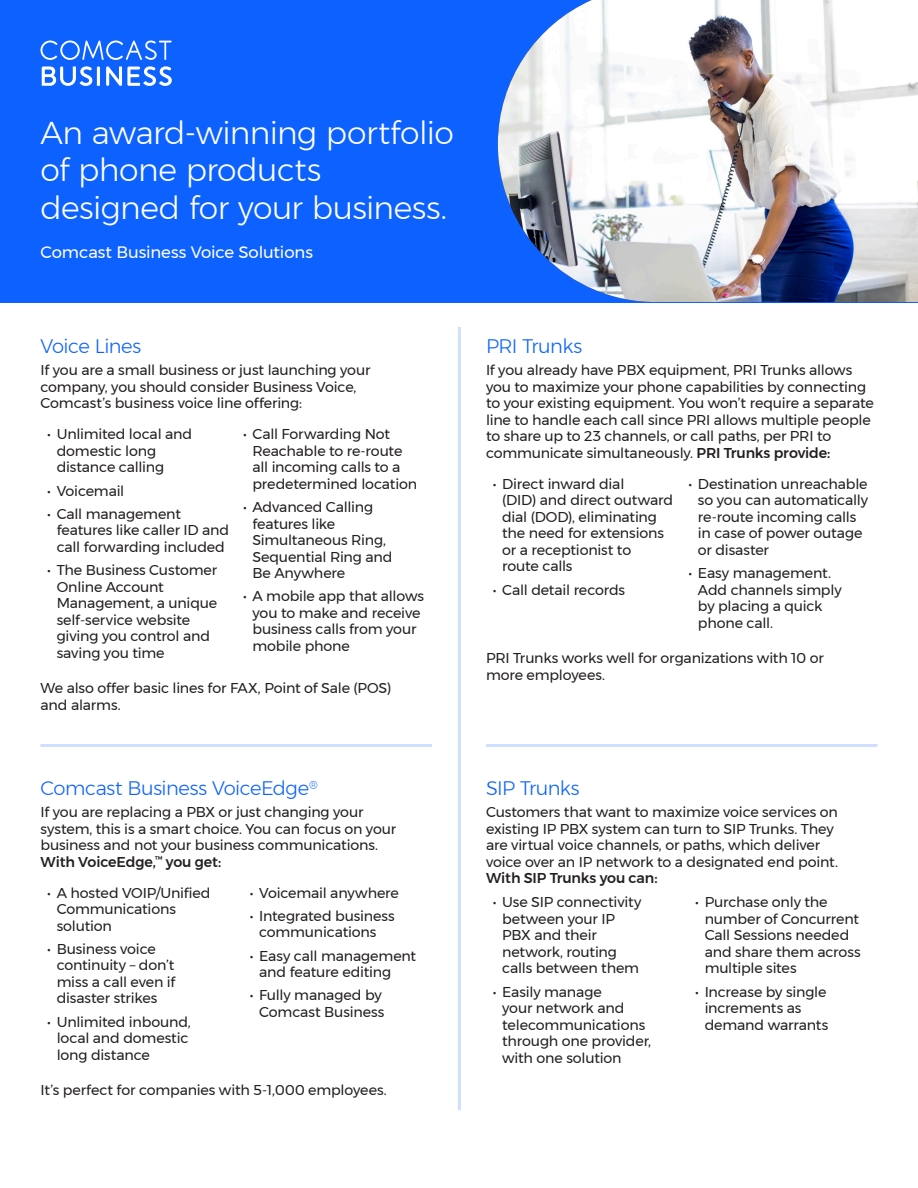
<style>
.page{position:relative;width:918px;height:1188px;background:#fff}
.page>*{position:absolute;margin:0;border:0;box-sizing:border-box;transform-origin:0 0}
._4_Montserrat_Reg_Bo{font:300 31.5px/37.5px "Montserrat";letter-spacing:-.015em;color:#fff}
.t1{font:300 19.5px "Montserrat";letter-spacing:-.025em;color:#0d62ff}
._4_Montserrat_Reg_Bo-2{font:16.5px "Montserrat";letter-spacing:-.005em;color:#fff}
.t2{font:14.25px/16.5px "Montserrat";letter-spacing:-.01em;color:#231f20}
.s1{font-weight:500}
</style>
<div class="page">
<div style="left:0;top:0;width:918px;height:302px;background:#0d62ff"></div>
<svg style="left:40px;top:40px;width:132px;height:46px"></svg>
<img style="left:498px;top:0;width:420px;height:302px">
<hr style="left:458px;top:327px;width:3px;height:783px;background:#cfe0ff">
<hr style="left:40px;top:744px;width:392px;height:3px;background:#cfe0ff">
<hr style="left:486px;top:744px;width:392px;height:3px;background:#cfe0ff">
<p class="_4_Montserrat_Reg_Bo" style="left:40px;top:113px;width:415px">An award-winning portfolio of phone products designed for your business.</p>
<p class="_4_Montserrat_Reg_Bo-2" style="left:40px;top:239px;width:274px">Comcast Business Voice Solutions</p>
<p class="t1" style="left:40px;top:332px;width:102px">Voice Lines</p>
<p class="t2" style="left:40px;top:362px;width:331px">If you are a small business or just launching your company, you should consider Business Voice,<br>Comcast’s business voice line offering:</p>
<p class="t2" style="left:57px;top:426px;width:137px;text-indent:-9px">• Unlimited local and domestic long distance calling</p>
<p class="t2" style="left:47px;top:482px;width:79px">• Voicemail</p>
<p class="t2" style="left:57px;top:506px;width:174px;text-indent:-9px">• Call management features like caller ID and call forwarding included</p>
<p class="t2" style="left:57px;top:562px;width:162px;text-indent:-9px">• The Business Customer<br>Online Account<br>Management, a unique self-service website giving you control and saving you time</p>
<p class="t2" style="left:252px;top:426px;width:166px;text-indent:-9px">• Call Forwarding Not<br>Reachable to re-route all incoming calls to a predetermined location</p>
<p class="t2" style="left:252px;top:499px;width:142px;text-indent:-9px">• Advanced Calling features like<br>Simultaneous Ring,<br>Sequential Ring and<br>Be Anywhere</p>
<p class="t2" style="left:252px;top:588px;width:173px;text-indent:-9px">• A mobile app that allows you to make and receive business calls from your mobile phone</p>
<p class="t2" style="left:40px;top:680px;width:352px">We also offer basic lines for FAX, Point of Sale (POS) and alarms.</p>
<p class="t1" style="left:40px;top:774px;width:279px">Comcast Business VoiceEdge<sup>®</sup></p>
<p class="t2" style="left:40px;top:804px;width:357px">If you are replacing a PBX or just changing your system, this is a smart choice. You can focus on your business and not your business communications.<br><span class="s1">With VoiceEdge,</span><sup>™</sup> <span class="s1">you get:</span></p>
<p class="t2" style="left:57px;top:884px;width:155px;text-indent:-9px">• A hosted VOIP/Unified<br>Communications solution</p>
<p class="t2" style="left:57px;top:941px;width:120px;text-indent:-9px">• Business voice continuity – don’t miss a call even if disaster strikes</p>
<p class="t2" style="left:57px;top:1013px;width:136px;text-indent:-9px">• Unlimited inbound, local and domestic long distance</p>
<p class="t2" style="left:250px;top:884px;width:151px">• Voicemail anywhere</p>
<p class="t2" style="left:259px;top:908px;width:137px;text-indent:-9px">• Integrated business communications</p>
<p class="t2" style="left:259px;top:947px;width:159px;text-indent:-9px">• Easy call management and feature editing</p>
<p class="t2" style="left:250px;top:987px;width:136px;text-align:right">• Fully managed by<br>Comcast Business</p>
<p class="t2" style="left:40px;top:1082px;width:348px">It’s perfect for companies with 5-1,000 employees.</p>
<p class="t1" style="left:486px;top:332px;width:98px">PRI Trunks</p>
<p class="t2" style="left:486px;top:362px;width:389px">If you already have PBX equipment, PRI Trunks allows you to maximize your phone capabilities by connecting to your existing equipment. You won’t require a separate line to handle each call since PRI allows multiple people to share up to 23 channels, or call paths, per PRI to communicate simultaneously. <span class="s1">PRI Trunks provide:</span></p>
<p class="t2" style="left:502px;top:476px;width:173px;text-indent:-9px">• Direct inward dial<br>(DID) and direct outward dial (DOD), eliminating the need for extensions or a receptionist to<br>route calls</p>
<p class="t2" style="left:493px;top:581px;width:134px">• Call detail records</p>
<p class="t2" style="left:698px;top:476px;width:172px;text-indent:-9px">• Destination unreachable so you can automatically re-route incoming calls in case of power outage or disaster</p>
<p class="t2" style="left:698px;top:565px;width:145px;text-indent:-9px">• Easy management.<br>Add channels simply by placing a quick phone call.</p>
<p class="t2" style="left:486px;top:650px;width:339px">PRI Trunks works well for organizations with 10 or more employees.</p>
<p class="t1" style="left:486px;top:774px;width:95px">SIP Trunks</p>
<p class="t2" style="left:486px;top:804px;width:354px">Customers that want to maximize voice services on existing IP PBX system can turn to SIP Trunks. They are virtual voice channels, or paths, which deliver voice over an IP network to a designated end point.<br><span class="s1">With SIP Trunks you can:</span></p>
<p class="t2" style="left:502px;top:894px;width:141px;text-indent:-9px">• Use SIP connectivity between your IP<br>PBX and their network, routing calls between them</p>
<p class="t2" style="left:502px;top:983px;width:151px;text-indent:-9px">• Easily manage<br>your network and telecommunications through one provider, with one solution</p>
<p class="t2" style="left:705px;top:894px;width:157px;text-indent:-9px">• Purchase only the number of Concurrent<br>Call Sessions needed and share them across multiple sites</p>
<p class="t2" style="left:705px;top:983px;width:125px;text-indent:-9px">• Increase by single increments as demand warrants</p>
</div>
